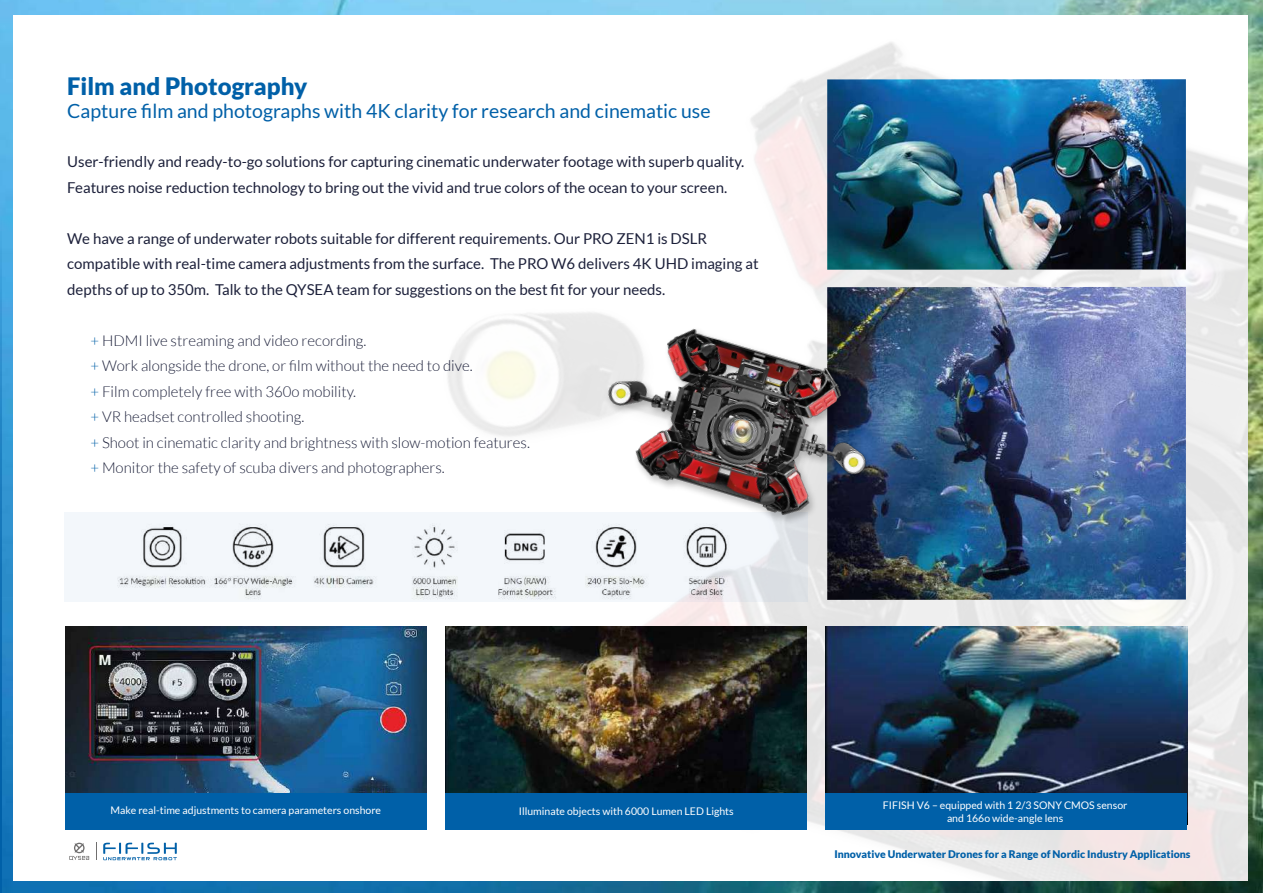
<style>
.page{position:relative;width:1263px;height:893px;background:#fff}
.page>*{position:absolute;margin:0;border:0;box-sizing:border-box;transform-origin:0 0}
.t1{font:900 24px "Lato";color:#0060a8}
.t2{font:19.5px "Lato";color:#0060a8}
.t3{font:15px/25.5px "Lato";color:#1c203a}
.t4{font:300 15px/25.5px "Lato";color:#1c203a}
.t5{font:10.5px/12.6px "Lato";color:#fff;text-align:center}
.t6{font:900 10.5px "Lato";color:#0060a8}
.s1{color:#0060a8}
</style>
<div class="page">
<img style="left:0;top:0;width:1263px;height:893px">
<div style="left:13px;top:15px;width:1234px;height:866px;background:#fff"></div>
<img style="left:334px;top:13px;width:913px;height:868px">
<svg style="left:0;top:113px;width:1px;height:780px"></svg>
<svg style="left:69px;top:843px;width:20px;height:17px"></svg>
<svg style="left:96px;top:843px;width:1px;height:17px"></svg>
<svg style="left:103px;top:843px;width:74px;height:17px"></svg>
<img style="left:65px;top:627px;width:361px;height:166px">
<img style="left:445px;top:627px;width:362px;height:166px">
<img style="left:826px;top:627px;width:361px;height:166px">
<div style="left:65px;top:793px;width:361px;height:37px;background:#0060a8"></div>
<div style="left:445px;top:793px;width:362px;height:37px;background:#0060a8"></div>
<div style="left:826px;top:793px;width:361px;height:37px;background:#0060a8"></div>
<img style="left:827px;top:287px;width:359px;height:313px">
<img style="left:827px;top:79px;width:359px;height:191px">
<svg style="left:64px;top:512px;width:743px;height:89px;fill:#f3f7fb"></svg>
<img style="left:101px;top:506px;width:649px;height:99px">
<img style="left:581px;top:299px;width:315px;height:249px">
<h1 class="t1" style="left:67px;top:72px;width:242px">Film and Photography</h1>
<h2 class="t2" style="left:67px;top:100px;width:645px">Capture film and photographs with 4K clarity for research and cinematic use</h2>
<p class="t3" style="left:67px;top:149px;width:679px">User-friendly and ready-to-go solutions for capturing cinematic underwater footage with superb quality.<br>Features noise reduction technology to bring out the vivid and true colors of the ocean to your screen.</p>
<p class="t3" style="left:67px;top:225px;width:693px">We have a range of underwater robots suitable for different requirements. Our PRO ZEN1 is DSLR compatible with real-time camera adjustments from the surface. The PRO W6 delivers 4K UHD imaging at depths of up to 350m. Talk to the QYSEA team for suggestions on the best fit for your needs.</p>
<p class="t4" style="left:90px;top:328px;width:441px"><span class="s1">+</span> HDMI live streaming and video recording.<br><span class="s1">+</span> Work alongside the drone, or film without the need to dive.<br><span class="s1">+</span> Film completely free with 360o mobility.<br><span class="s1">+</span> VR headset controlled shooting.<br><span class="s1">+</span> Shoot in cinematic clarity and brightness with slow-motion features. <span class="s1">+</span> Monitor the safety of scuba divers and photographers.</p>
<p class="t5" style="left:111px;top:804px;width:272px">Make real-time adjustments to camera parameters onshore</p>
<p class="t5" style="left:519px;top:805px;width:216px">Illuminate objects with 6000 Lumen LED Lights</p>
<p class="t5" style="left:883px;top:799px;width:246px">FIFISH V6 – equipped with 1 2/3 SONY CMOS sensor and 166o wide-angle lens</p>
<p class="t6" style="left:834px;top:848px;width:358px">Innovative Underwater Drones for a Range of Nordic Industry Applications</p>
</div>
